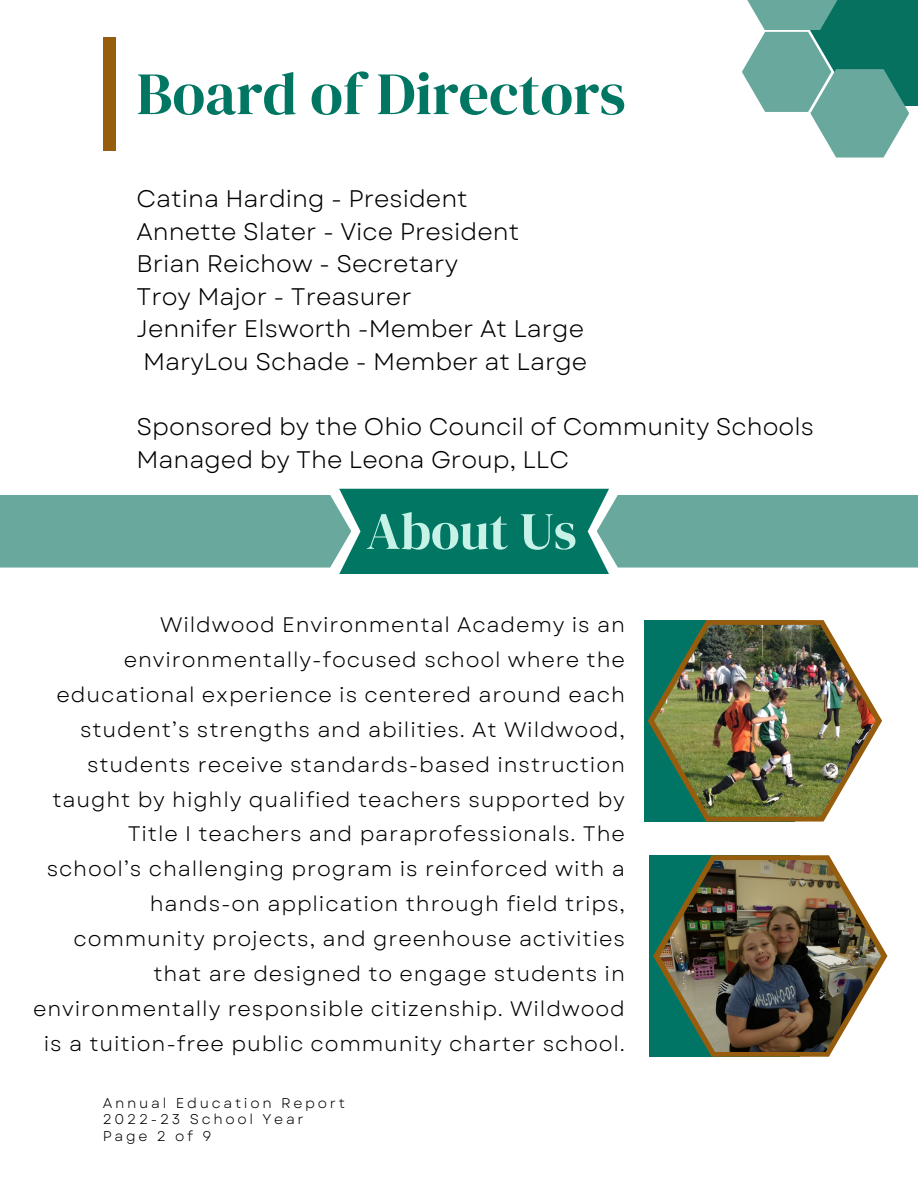
<style>
.page{position:relative;width:918px;height:1188px;background:#fff}
.page>*{position:absolute;margin:0;border:0;box-sizing:border-box;transform-origin:0 0}
.t1{font:60px "DM Serif Display";color:#007663}
.t2{font:52.5px "DM Serif Display";color:#c7f2e8}
.t3{font:24px "Garet";color:#000}
.t4{font:21px/34.8px "Garet";letter-spacing:.04em;color:#000;text-align:right}
.t5{font:14.1px "Garet";letter-spacing:.195em;color:#000}
</style>
<div class="page">
<div style="left:103px;top:37px;width:12px;height:113px;background:#965d0f"></div>
<div style="left:792px;top:0;width:126px;height:106px;background:#06715f"></div>
<svg style="left:742px;top:32px;width:167px;height:126px"></svg>
<svg style="left:747px;top:0;width:91px;height:30px;fill:#69a89c"></svg>
<div style="left:644px;top:620px;width:151px;height:202px;background:#007565"></div>
<svg style="left:648px;top:620px;width:234px;height:202px"></svg>
<img style="left:654px;top:625px;width:222px;height:192px">
<svg style="left:0;top:489px;width:918px;height:85px;background:#5fa598"></svg>
<div style="left:649px;top:855px;width:151px;height:202px;background:#007565"></div>
<svg style="left:653px;top:855px;width:234px;height:202px"></svg>
<img style="left:659px;top:860px;width:222px;height:192px">
<p class="t1" style="left:137px;top:52px;width:491px">Board of Directors</p>
<p class="t3" style="left:137px;top:181px;width:333px">Catina Harding - President</p>
<p class="t3" style="left:137px;top:214px;width:384px">Annette Slater - Vice President</p>
<p class="t3" style="left:137px;top:246px;width:323px">Brian Reichow - Secretary</p>
<p class="t3" style="left:137px;top:279px;width:277px">Troy Major - Treasurer</p>
<p class="t3" style="left:137px;top:312px;width:449px">Jennifer Elsworth -Member At Large</p>
<p class="t3" style="left:143px;top:344px;width:446px">MaryLou Schade - Member at Large</p>
<p class="t3" style="left:137px;top:410px;width:679px">Sponsored by the Ohio Council of Community Schools</p>
<p class="t3" style="left:137px;top:442px;width:434px">Managed by The Leona Group, LLC</p>
<p class="t2" style="left:366px;top:494px;width:212px">About Us</p>
<p class="t4" style="left:33px;top:608px;width:593px">Wildwood Environmental Academy is an environmentally-focused school where the educational experience is centered around each student’s strengths and abilities. At Wildwood, students receive standards-based instruction taught by highly qualified teachers supported by Title I teachers and paraprofessionals. The school’s challenging program is reinforced with a hands-on application through field trips, community projects, and greenhouse activities that are designed to engage students in environmentally responsible citizenship. Wildwood is a tuition-free public community charter school.</p>
<p class="t5" style="left:103px;top:1092px;width:244px">Annual Education Report</p>
<p class="t5" style="left:103px;top:1109px;width:202px">2022-23 School Year</p>
<p class="t5" style="left:103px;top:1126px;width:110px">Page 2 of 9</p>
</div>
